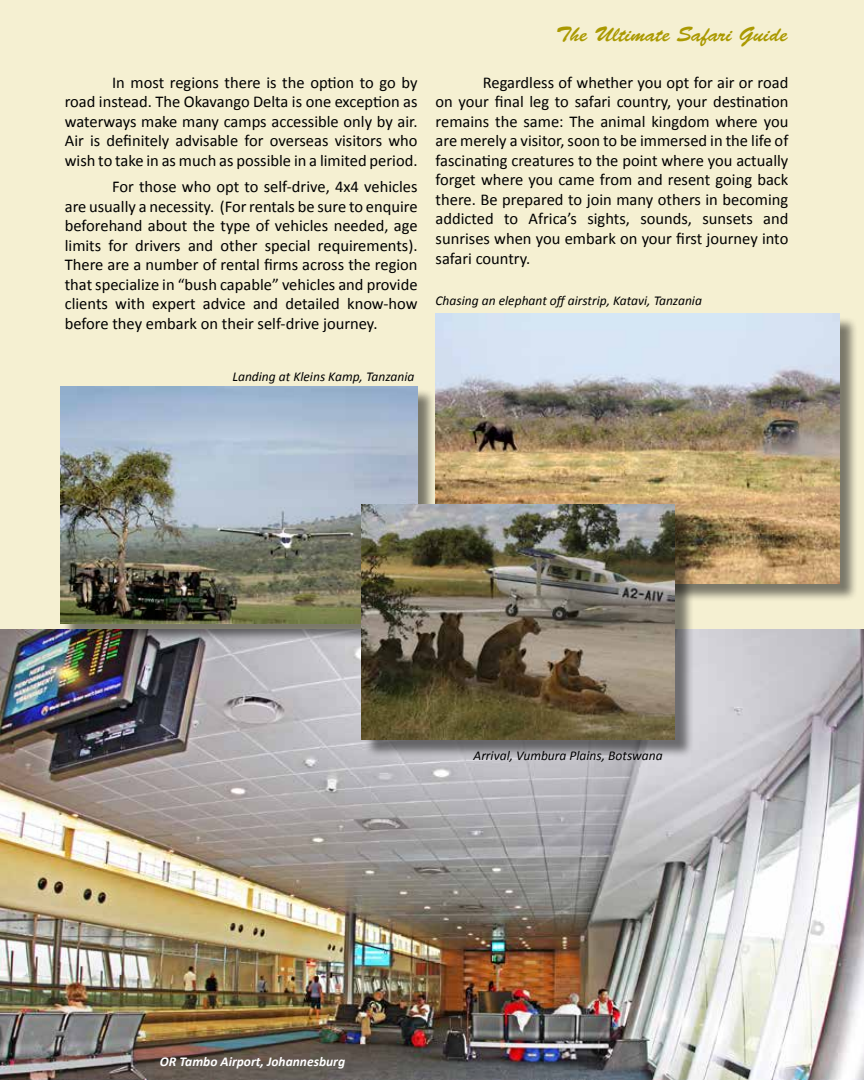
<style>
.page{position:relative;width:864px;height:1080px;background:#f5f0d2}
.page>*{position:absolute;margin:0;border:0;box-sizing:border-box;transform-origin:0 0}
.t1{font:21px "Brush Script Std";color:#a90}
.t2{font:16.5px/19.5px "Calibri";color:#000;text-align:justify}
.t3{font:italic 13.5px "Calibri";color:#000}
.t4{font:italic 700 13.5px "Calibri";color:#fff}
</style>
<div class="page">
<img style="left:0;top:629px;width:864px;height:451px">
<div style="left:62px;top:389px;width:374px;height:253px;background:#000;opacity:.5"></div>
<img style="left:60px;top:386px;width:358px;height:238px">
<div style="left:438px;top:316px;width:420px;height:286px;background:#000;opacity:.5"></div>
<img style="left:435px;top:314px;width:404px;height:269px">
<div style="left:364px;top:507px;width:330px;height:252px;background:#000;opacity:.5"></div>
<img style="left:361px;top:505px;width:314px;height:235px">
<p class="t2" style="left:65px;top:73px;width:354px;text-indent:47px">In most regions there is the option to go by road instead. The Okavango Delta is one exception as waterways make many camps accessible only by air.<br>Air is definitely advisable for overseas visitors who wish to take in as much as possible in a limited period.</p>
<p class="t2" style="left:65px;top:177px;width:354px;text-indent:47px">For those who opt to self-drive, 4x4 vehicles are usually a necessity. (For rentals be sure to enquire beforehand about the type of vehicles needed, age limits for drivers and other special requirements).<br>There are a number of rental firms across the region that specialize in “bush capable” vehicles and provide clients with expert advice and detailed know-how before they embark on their self-drive journey.</p>
<p class="t3" style="left:232px;top:367px;width:183px">Landing at Kleins Kamp, Tanzania</p>
<p class="t1" style="left:556px;top:23px;width:233px">The Ultimate Safari Guide</p>
<p class="t2" style="left:436px;top:73px;width:354px;text-indent:47px">Regardless of whether you opt for air or road on your final leg to safari country, your destination remains the same: The animal kingdom where you are merely a visitor, soon to be immersed in the life of fascinating creatures to the point where you actually forget where you came from and resent going back there. Be prepared to join many others in becoming addicted to Africa’s sights, sounds, sunsets and sunrises when you embark on your first journey into safari country.</p>
<p class="t3" style="left:436px;top:291px;width:268px">Chasing an elephant off airstrip, Katavi, Tanzania</p>
<p class="t4" style="left:160px;top:1053px;width:187px">OR Tambo Airport, Johannesburg</p>
<p class="t3" style="left:474px;top:746px;width:191px">Arrival, Vumbura Plains, Botswana</p>
</div>
